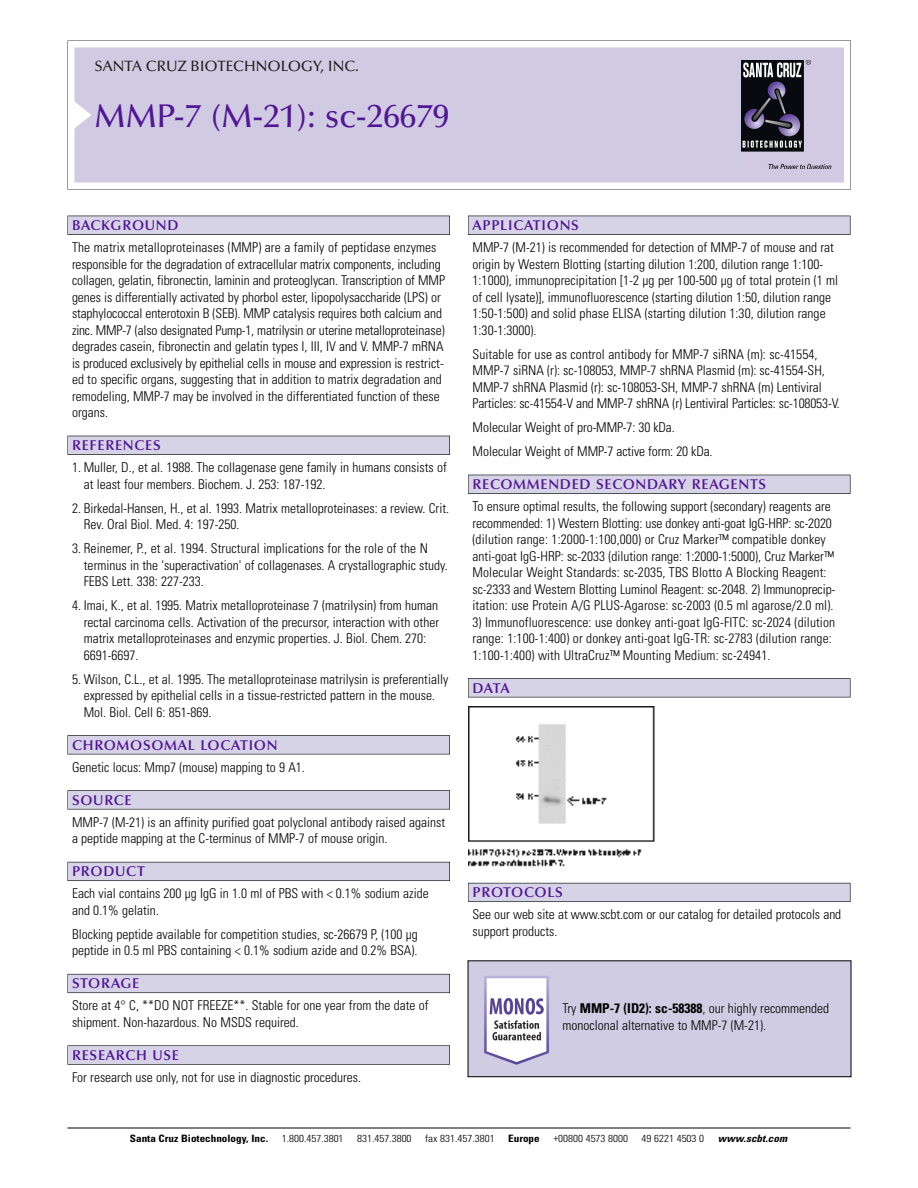
<style>
.page{position:relative;width:918px;height:1188px;background:#fff}
.page>*{position:absolute;margin:0;border:0;box-sizing:border-box;transform-origin:0 0}
.t1{font:500 33px "Optima";color:#511695}
.t2{font:500 15px "Optima";color:#231f20}
.t3{font:600 14.25px "Optima";letter-spacing:.05em;color:#511695}
.t4{font:300 condensed 13.5px/16.5px "Univers";color:#000}
.t5{font:300 condensed 10.2px "Univers";color:#000;scale:1.1 1}
.t6{font:700 condensed 10.2px "Univers";color:#000;scale:1.1 1}
.t7{font:italic 700 condensed 10.2px "Univers";letter-spacing:.005em;color:#000;scale:1.1 1}
.s1{font-weight:700}
</style>
<div class="page">
<svg style="left:68px;top:40px;width:783px;height:149px"></svg>
<div style="left:74px;top:47px;width:770px;height:135px;background:#d1cae3"></div>
<img style="left:741px;top:60px;width:90px;height:108px">
<div style="left:68px;top:216px;width:382px;height:19px;background:#525155"></div>
<div style="left:68px;top:216px;width:381px;height:18px;background:#d7d3e7"></div>
<div style="left:68px;top:436px;width:382px;height:19px;background:#515055"></div>
<div style="left:68px;top:436px;width:381px;height:18px;background:#d7d3e7"></div>
<div style="left:68px;top:735px;width:382px;height:19px;background:#545357"></div>
<div style="left:68px;top:736px;width:381px;height:18px;background:#d7d3e7"></div>
<div style="left:68px;top:790px;width:382px;height:19px;background:#575759"></div>
<div style="left:68px;top:791px;width:381px;height:18px;background:#d7d3e7"></div>
<div style="left:68px;top:862px;width:382px;height:19px;background:#5b5a62"></div>
<div style="left:68px;top:862px;width:381px;height:18px;background:#d7d3e7"></div>
<div style="left:68px;top:974px;width:382px;height:19px;background:#66646e"></div>
<div style="left:68px;top:974px;width:381px;height:18px;background:#d7d3e7"></div>
<div style="left:68px;top:1045px;width:382px;height:20px;background:#616161"></div>
<div style="left:68px;top:1046px;width:381px;height:18px;background:#d7d3e7"></div>
<div style="left:468px;top:216px;width:382px;height:19px;background:#525155"></div>
<div style="left:468px;top:216px;width:382px;height:18px;background:#d7d3e7"></div>
<div style="left:468px;top:475px;width:382px;height:19px;background:#515055"></div>
<div style="left:468px;top:475px;width:382px;height:18px;background:#d7d3e7"></div>
<div style="left:468px;top:678px;width:382px;height:19px;background:#545357"></div>
<div style="left:468px;top:679px;width:382px;height:18px;background:#d7d3e7"></div>
<div style="left:468px;top:883px;width:382px;height:19px;background:#5b5a62"></div>
<div style="left:468px;top:883px;width:382px;height:18px;background:#d7d3e7"></div>
<hr style="left:68px;top:1128px;width:782px;height:1px;background:#000">
<img style="left:468px;top:707px;width:186px;height:160px">
<img style="left:470px;top:962px;width:379px;height:113px">
<div style="left:468px;top:960px;width:383px;height:117px;border:1px solid #000"></div>
<p class="t2" style="left:94px;top:61px;width:266px">SANTA CRUZ BIOTECHNOLOGY, INC.</p>
<h1 class="t1" style="left:94px;top:103px;width:356px">MMP-7 (M-21): sc-26679</h1>
<p class="t3" style="left:72px;top:219px;width:108px">BACKGROUND</p>
<p class="t4" style="left:72px;top:240px;width:375px">The matrix metalloproteinases (MMP) are a family of peptidase enzymes responsible for the degradation of extracellular matrix components, including collagen, gelatin, fibronectin, laminin and proteoglycan. Transcription of MMP genes is differentially activated by phorbol ester, lipopolysaccharide (LPS) or staphylococcal enterotoxin B (SEB). MMP catalysis requires both calcium and zinc. MMP-7 (also designated Pump-1, matrilysin or uterine metalloproteinase) degrades casein, fibronectin and gelatin types I, III, IV and V. MMP-7 mRNA is produced exclusively by epithelial cells in mouse and expression is restrict&shy;ed to specific organs, suggesting that in addition to matrix degradation and remodeling, MMP-7 may be involved in the differentiated function of these organs.</p>
<p class="t3" style="left:72px;top:440px;width:90px">REFERENCES</p>
<p class="t4" style="left:84px;top:460px;width:365px;text-indent:-12px">1. Muller, D., et al. 1988. The collagenase gene family in humans consists of at least four members. Biochem. J. 253: 187-192.</p>
<p class="t4" style="left:84px;top:501px;width:367px;text-indent:-12px">2. Birkedal-Hansen, H., et al. 1993. Matrix metalloproteinases: a review. Crit.<br>Rev. Oral Biol. Med. 4: 197-250.</p>
<p class="t4" style="left:84px;top:541px;width:366px;text-indent:-12px">3. Reinemer, P., et al. 1994. Structural implications for the role of the N terminus in the 'superactivation' of collagenases. A crystallographic study.<br>FEBS Lett. 338: 227-233.</p>
<p class="t4" style="left:84px;top:598px;width:357px;text-indent:-12px">4. Imai, K., et al. 1995. Matrix metalloproteinase 7 (matrilysin) from human rectal carcinoma cells. Activation of the precursor, interaction with other matrix metalloproteinases and enzymic properties. J. Biol. Chem. 270:<br>6691-6697.</p>
<p class="t4" style="left:84px;top:672px;width:366px;text-indent:-12px">5. Wilson, C.L., et al. 1995. The metalloproteinase matrilysin is preferentially expressed by epithelial cells in a tissue-restricted pattern in the mouse.<br>Mol. Biol. Cell 6: 851-869.</p>
<p class="t3" style="left:72px;top:739px;width:207px">CHROMOSOMAL LOCATION</p>
<p class="t4" style="left:72px;top:760px;width:234px">Genetic locus: Mmp7 (mouse) mapping to 9 A1.</p>
<p class="t3" style="left:72px;top:794px;width:61px">SOURCE</p>
<p class="t4" style="left:72px;top:815px;width:375px">MMP-7 (M-21) is an affinity purified goat polyclonal antibody raised against a peptide mapping at the C-terminus of MMP-7 of mouse origin.</p>
<p class="t3" style="left:72px;top:866px;width:74px">PRODUCT</p>
<p class="t4" style="left:72px;top:886px;width:358px">Each vial contains 200 µg IgG in 1.0 ml of PBS with &lt; 0.1% sodium azide and 0.1% gelatin.</p>
<p class="t4" style="left:72px;top:927px;width:347px">Blocking peptide available for competition studies, sc-26679 P, (100 µg peptide in 0.5 ml PBS containing &lt; 0.1% sodium azide and 0.2% BSA).</p>
<p class="t3" style="left:72px;top:978px;width:69px">STORAGE</p>
<p class="t4" style="left:72px;top:998px;width:358px">Store at 4° C, **DO NOT FREEZE**. Stable for one year from the date of shipment. Non-hazardous. No MSDS required.</p>
<p class="t3" style="left:72px;top:1049px;width:109px">RESEARCH USE</p>
<p class="t4" style="left:72px;top:1070px;width:290px">For research use only, not for use in diagnostic procedures.</p>
<p class="t3" style="left:473px;top:219px;width:108px">APPLICATIONS</p>
<p class="t4" style="left:473px;top:240px;width:367px">MMP-7 (M-21) is recommended for detection of MMP-7 of mouse and rat origin by Western Blotting (starting dilution 1:200, dilution range 1:100- 1:1000), immunoprecipitation [1-2 µg per 100-500 µg of total protein (1 ml of cell lysate)], immunofluorescence (starting dilution 1:50, dilution range 1:50-1:500) and solid phase ELISA (starting dilution 1:30, dilution range 1:30-1:3000).</p>
<p class="t4" style="left:473px;top:347px;width:369px">Suitable for use as control antibody for MMP-7 siRNA (m): sc-41554, MMP-7 siRNA (r): sc-108053, MMP-7 shRNA Plasmid (m): sc-41554-SH, MMP-7 shRNA Plasmid (r): sc-108053-SH, MMP-7 shRNA (m) Lentiviral Particles: sc-41554-V and MMP-7 shRNA (r) Lentiviral Particles: sc-108053-V.</p>
<p class="t4" style="left:473px;top:416px;width:242px;line-height:24px">Molecular Weight of pro-MMP-7: 30 kDa.<br>Molecular Weight of MMP-7 active form: 20 kDa.</p>
<p class="t3" style="left:473px;top:479px;width:295px">RECOMMENDED SECONDARY REAGENTS</p>
<p class="t4" style="left:473px;top:499px;width:364px">To ensure optimal results, the following support (secondary) reagents are recommended: 1) Western Blotting: use donkey anti-goat IgG-HRP: sc-2020 (dilution range: 1:2000-1:100,000) or Cruz Marker™ compatible donkey anti-goat IgG-HRP: sc-2033 (dilution range: 1:2000-1:5000), Cruz Marker™ Molecular Weight Standards: sc-2035, TBS Blotto A Blocking Reagent: sc-2333 and Western Blotting Luminol Reagent: sc-2048. 2) Immunoprecip&shy;itation: use Protein A/G PLUS-Agarose: sc-2003 (0.5 ml agarose/2.0 ml).</p>
<p class="t4" style="left:473px;top:615px;width:364px">3) Immunofluorescence: use donkey anti-goat IgG-FITC: sc-2024 (dilution range: 1:100-1:400) or donkey anti-goat IgG-TR: sc-2783 (dilution range:<br>1:100-1:400) with UltraCruz™ Mounting Medium: sc-24941.</p>
<p class="t3" style="left:473px;top:682px;width:39px">DATA</p>
<p class="t3" style="left:473px;top:887px;width:92px">PROTOCOLS</p>
<p class="t4" style="left:473px;top:907px;width:370px">See our web site at www.scbt.com or our catalog for detailed protocols and support products.</p>
<p class="t4" style="left:563px;top:1001px;width:268px">Try <span class="s1">MMP-7 (ID2): sc-58388</span>, our highly recommended monoclonal alternative to MMP-7 (M-21).</p>
<p class="t6" style="left:130px;top:1135px;width:127px">Santa Cruz Biotechnology, Inc.</p>
<p class="t5" style="left:282px;top:1135px;width:58px">1.800.457.3801</p>
<p class="t5" style="left:357px;top:1135px;width:51px">831.457.3800</p>
<p class="t5" style="left:425px;top:1135px;width:65px">fax 831.457.3801</p>
<p class="t6" style="left:508px;top:1135px;width:30px">Europe</p>
<p class="t5" style="left:553px;top:1135px;width:69px">+00800 4573 8000</p>
<p class="t5" style="left:642px;top:1135px;width:58px">49 6221 4503 0</p>
<p class="t7" style="left:718px;top:1135px;width:64px">www.scbt.com</p>
</div>
